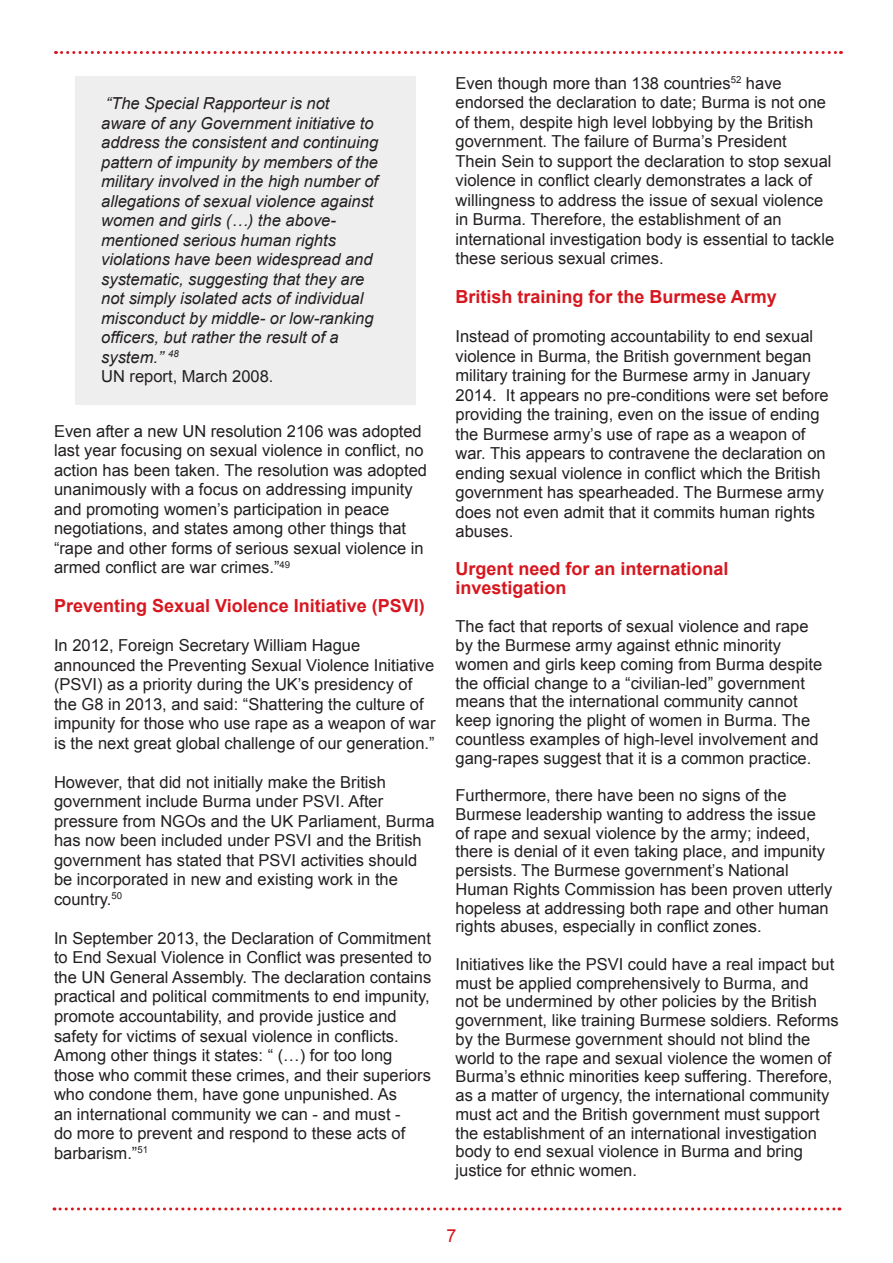
<style>
.page{position:relative;width:893px;height:1263px;background:#fff}
.page>*{position:absolute;margin:0;border:0;box-sizing:border-box;transform-origin:0 0}
.t1{font:700 18px/19.5px "Arial";color:#d7171f}
.t2{font:18px "Arial";color:#d7171f}
.t3{font:16.5px/19.5px "Arial";color:#231f20}
.t4{font:italic 16.5px/19.5px "Arial";color:#231f20}
</style>
<div class="page">
<svg style="left:54px;top:1207px;width:786px;height:3px"></svg>
<svg style="left:56px;top:51px;width:785px;height:3px"></svg>
<div style="left:76px;top:77px;width:340px;height:328px;background:#eeeeef"></div>
<p class="t4" style="left:101px;top:94px;width:278px">“The Special Rapporteur is not<br>aware of any Government initiative to address the consistent and continuing pattern of impunity by members of the military involved in the high number of allegations of sexual violence against women and girls (…) the above&shy;mentioned serious human rights violations have been widespread and systematic, suggesting that they are not simply isolated acts of individual misconduct by middle- or low-ranking officers, but rather the result of a system.” <sup>48</sup></p>
<p class="t3" style="left:101px;top:367px;width:174px">UN report, March 2008.</p>
<p class="t3" style="left:54px;top:421px;width:375px">Even after a new UN resolution 2106 was adopted last year focusing on sexual violence in conflict, no action has been taken. The resolution was adopted unanimously with a focus on addressing impunity and promoting women’s participation in peace negotiations, and states among other things that “rape and other forms of serious sexual violence in armed conflict are war crimes.”<sup>49</sup></p>
<p class="t1" style="left:54px;top:597px;width:372px">Preventing Sexual Violence Initiative (PSVI)</p>
<p class="t3" style="left:54px;top:636px;width:383px">In 2012, Foreign Secretary William Hague announced the Preventing Sexual Violence Initiative (PSVI) as a priority during the UK’s presidency of the G8 in 2013, and said: “Shattering the culture of impunity for those who use rape as a weapon of war is the next great global challenge of our generation.”</p>
<p class="t3" style="left:54px;top:772px;width:382px">However, that did not initially make the British government include Burma under PSVI. After pressure from NGOs and the UK Parliament, Burma has now been included under PSVI and the British government has stated that PSVI activities should be incorporated in new and existing work in the country.<sup>50</sup></p>
<p class="t3" style="left:54px;top:928px;width:379px">In September 2013, the Declaration of Commitment to End Sexual Violence in Conflict was presented to the UN General Assembly. The declaration contains practical and political commitments to end impunity, promote accountability, and provide justice and safety for victims of sexual violence in conflicts.<br>Among other things it states: “ (…) for too long those who commit these crimes, and their superiors who condone them, have gone unpunished. As<br>an international community we can - and must -<br>do more to prevent and respond to these acts of barbarism.”<sup>51</sup></p>
<p class="t3" style="left:455px;top:73px;width:380px">Even though more than 138 countries<sup>52</sup> have endorsed the declaration to date; Burma is not one of them, despite high level lobbying by the British government. The failure of Burma’s President<br>Thein Sein to support the declaration to stop sexual violence in conflict clearly demonstrates a lack of willingness to address the issue of sexual violence in Burma. Therefore, the establishment of an international investigation body is essential to tackle these serious sexual crimes.</p>
<p class="t1" style="left:455px;top:288px;width:323px">British training for the Burmese Army</p>
<p class="t3" style="left:455px;top:327px;width:375px">Instead of promoting accountability to end sexual violence in Burma, the British government began military training for the Burmese army in January 2014. It appears no pre-conditions were set before providing the training, even on the issue of ending the Burmese army’s use of rape as a weapon of war. This appears to contravene the declaration on ending sexual violence in conflict which the British government has spearheaded. The Burmese army does not even admit that it commits human rights abuses.</p>
<p class="t1" style="left:455px;top:559px;width:275px">Urgent need for an international investigation</p>
<p class="t3" style="left:455px;top:617px;width:368px;line-height:18.8px">The fact that reports of sexual violence and rape by the Burmese army against ethnic minority women and girls keep coming from Burma despite the official change to a “civilian-led” government means that the international community cannot keep ignoring the plight of women in Burma. The countless examples of high-level involvement and gang-rapes suggest that it is a common practice.</p>
<p class="t3" style="left:455px;top:786px;width:378px;line-height:18.8px">Furthermore, there have been no signs of the Burmese leadership wanting to address the issue of rape and sexual violence by the army; indeed, there is denial of it even taking place, and impunity persists. The Burmese government’s National Human Rights Commission has been proven utterly hopeless at addressing both rape and other human rights abuses, especially in conflict zones.</p>
<p class="t3" style="left:455px;top:955px;width:385px;line-height:18.8px">Initiatives like the PSVI could have a real impact but must be applied comprehensively to Burma, and<br>not be undermined by other policies by the British government, like training Burmese soldiers. Reforms by the Burmese government should not blind the world to the rape and sexual violence the women of Burma’s ethnic minorities keep suffering. Therefore, as a matter of urgency, the international community must act and the British government must support the establishment of an international investigation body to end sexual violence in Burma and bring justice for ethnic women.</p>
<p class="t2" style="left:446px;top:1224px;width:12px">7</p>
</div>
